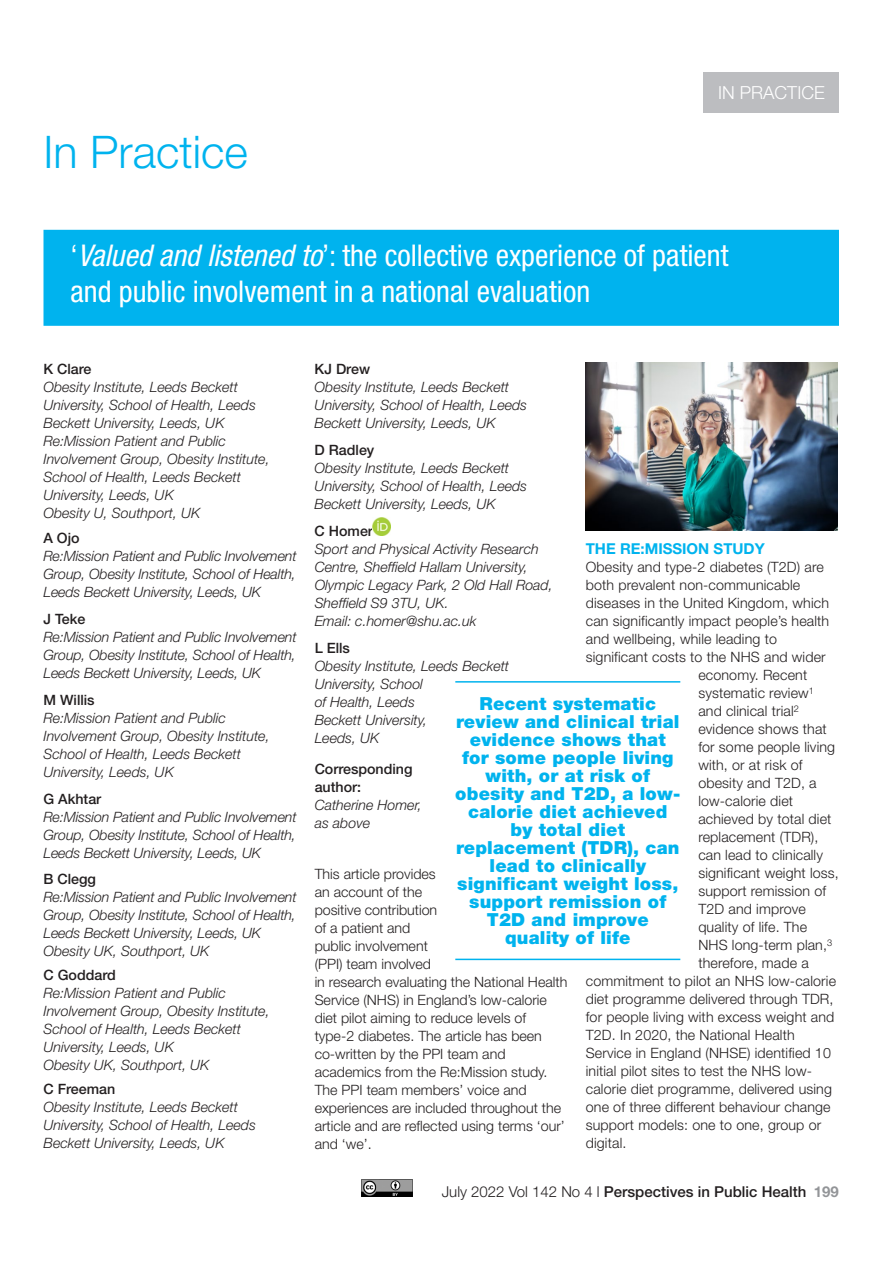
<style>
.page{position:relative;width:893px;height:1263px;background:#fff}
.page>*{position:absolute;margin:0;border:0;box-sizing:border-box;transform-origin:0 0}
.t1{font:300 45px "Helvetica Neue LT Std";color:#00b3ee}
.t2{font:condensed 30px/36px "Helvetica Neue LT Std";color:#fff}
.t3{font:900 18px/18px "Helvetica Neue LT Std";letter-spacing:.01em;color:#00b3ee;text-align:center}
.t4{font:300 18px "Helvetica Neue LT Std";color:#fff}
.t5{font:500 15px "Helvetica Neue LT Std";color:#231f20}
.t6{font:700 15px "Helvetica Neue LT Std";color:#00b3ee}
.t7{font:italic 300 14.25px/18px "Helvetica Neue LT Std";color:#231f20}
.t8{font:300 14.25px/18px "Helvetica Neue LT Std";letter-spacing:.01em;color:#231f20}
.t9{font:500 14.25px/18px "Helvetica Neue LT Std";color:#231f20}
.s1{font-style:italic}
.s2{font-weight:300}
.s3{font-weight:700;color:#939598}
</style>
<div class="page">
<img style="left:362px;top:1179px;width:51px;height:17px">
<div style="left:704px;top:72px;width:135px;height:41px;background:#bcbdc0"></div>
<div style="left:43px;top:230px;width:796px;height:96px;background:#00b3ee"></div>
<img style="left:373px;top:518px;width:18px;height:18px">
<hr style="left:455px;top:681px;width:225px;height:2px;background:#00b3ee">
<hr style="left:455px;top:959px;width:225px;height:1px;background:#00b3ee">
<img style="left:586px;top:363px;width:252px;height:167px">
<h1 class="t1" style="left:44px;top:125px;width:206px">In Practice</h1>
<p class="t4" style="left:718px;top:81px;width:108px">In Practice</p>
<h2 class="t2" style="left:70px;top:237px;width:660px">‘<span class="s1">Valued and listened to</span>’: the collective experience of patient and public involvement in a national evaluation</h2>
<p class="t9" style="left:43px;top:360px;width:50px">K Clare</p>
<p class="t7" style="left:43px;top:378px;width:228px">Obesity Institute, Leeds Beckett<br>University, School of Health, Leeds<br>Beckett University, Leeds, UK<br>Re:Mission Patient and Public<br>Involvement Group, Obesity Institute,<br>School of Health, Leeds Beckett<br>University, Leeds, UK<br>Obesity U, Southport, UK</p>
<p class="t9" style="left:43px;top:529px;width:38px">A Ojo</p>
<p class="t7" style="left:43px;top:547px;width:255px;text-align:justify">Re:Mission Patient and Public Involvement Group, Obesity Institute, School of Health, Leeds Beckett University, Leeds, UK</p>
<p class="t9" style="left:43px;top:610px;width:43px">J Teke</p>
<p class="t7" style="left:43px;top:628px;width:255px;text-align:justify">Re:Mission Patient and Public Involvement Group, Obesity Institute, School of Health, Leeds Beckett University, Leeds, UK</p>
<p class="t9" style="left:43px;top:691px;width:53px">M Willis</p>
<p class="t7" style="left:43px;top:709px;width:228px">Re:Mission Patient and Public<br>Involvement Group, Obesity Institute,<br>School of Health, Leeds Beckett<br>University, Leeds, UK</p>
<p class="t9" style="left:43px;top:790px;width:59px">G Akhtar</p>
<p class="t7" style="left:43px;top:808px;width:255px;text-align:justify">Re:Mission Patient and Public Involvement Group, Obesity Institute, School of Health, Leeds Beckett University, Leeds, UK</p>
<p class="t9" style="left:43px;top:870px;width:54px">B Clegg</p>
<p class="t7" style="left:43px;top:887px;width:255px">Re:Mission Patient and Public Involvement Group, Obesity Institute, School of Health, Leeds Beckett University, Leeds, UK Obesity UK, Southport, UK</p>
<p class="t9" style="left:43px;top:965px;width:74px">C Goddard</p>
<p class="t7" style="left:43px;top:983px;width:228px">Re:Mission Patient and Public<br>Involvement Group, Obesity Institute,<br>School of Health, Leeds Beckett<br>University, Leeds, UK<br>Obesity UK, Southport, UK</p>
<p class="t9" style="left:43px;top:1079px;width:73px">C Freeman</p>
<p class="t7" style="left:43px;top:1097px;width:214px">Obesity Institute, Leeds Beckett<br>University, School of Health, Leeds<br>Beckett University, Leeds, UK</p>
<p class="t9" style="left:315px;top:359px;width:57px">KJ Drew</p>
<p class="t7" style="left:315px;top:377px;width:214px">Obesity Institute, Leeds Beckett<br>University, School of Health, Leeds<br>Beckett University, Leeds, UK</p>
<p class="t9" style="left:315px;top:440px;width:61px">D Radley</p>
<p class="t7" style="left:315px;top:458px;width:214px">Obesity Institute, Leeds Beckett<br>University, School of Health, Leeds<br>Beckett University, Leeds, UK</p>
<p class="t9" style="left:315px;top:521px;width:60px">C Homer</p>
<p class="t7" style="left:315px;top:540px;width:240px">Sport and Physical Activity Research<br>Centre, Sheffield Hallam University,<br>Olympic Legacy Park, 2 Old Hall Road,<br>Sheffield S9 3TU, UK.<br>Email: c.homer@shu.ac.uk</p>
<p class="t9" style="left:315px;top:639px;width:37px">L Ells</p>
<p class="t7" style="left:315px;top:657px;width:196px">Obesity Institute, Leeds Beckett<br>University, School<br>of Health, Leeds<br>Beckett University,<br>Leeds, UK</p>
<p class="t9" style="left:315px;top:759px;width:99px">Corresponding author:</p>
<p class="t7" style="left:315px;top:795px;width:109px">Catherine Homer, as above</p>
<p class="t6" style="left:586px;top:539px;width:180px">THE RE:MISSION STUDY</p>
<p class="t8" style="left:586px;top:557px;width:239px">Obesity and type-2 diabetes (T2D) are</p>
<p class="t8" style="left:586px;top:575px;width:216px">both prevalent non-communicable</p>
<p class="t8" style="left:586px;top:593px;width:245px">diseases in the United Kingdom, which</p>
<p class="t8" style="left:586px;top:611px;width:245px">can significantly impact people’s health</p>
<p class="t8" style="left:586px;top:629px;width:193px">and wellbeing, while leading to</p>
<p class="t8" style="left:586px;top:647px;width:241px">significant costs to the NHS and wider</p>
<p class="t8" style="left:698px;top:665px;width:110px">economy. Recent</p>
<p class="t8" style="left:698px;top:683px;width:117px">systematic review<sup>1</sup></p>
<p class="t8" style="left:698px;top:701px;width:102px">and clinical trial<sup>2</sup></p>
<p class="t8" style="left:698px;top:719px;width:130px">evidence shows that</p>
<p class="t8" style="left:698px;top:737px;width:138px">for some people living</p>
<p class="t8" style="left:698px;top:755px;width:106px">with, or at risk of</p>
<p class="t8" style="left:698px;top:773px;width:120px">obesity and T2D, a</p>
<p class="t8" style="left:698px;top:791px;width:96px">low-calorie diet</p>
<p class="t8" style="left:698px;top:809px;width:135px">achieved by total diet</p>
<p class="t8" style="left:698px;top:827px;width:122px">replacement (TDR),</p>
<p class="t8" style="left:698px;top:845px;width:126px">can lead to clinically</p>
<p class="t8" style="left:698px;top:863px;width:142px">significant weight loss,</p>
<p class="t8" style="left:698px;top:881px;width:129px">support remission of</p>
<p class="t8" style="left:698px;top:899px;width:109px">T2D and improve</p>
<p class="t8" style="left:698px;top:917px;width:110px">quality of life. The</p>
<p class="t8" style="left:698px;top:935px;width:136px">NHS long-term plan,<sup>3</sup></p>
<p class="t8" style="left:698px;top:953px;width:112px">therefore, made a</p>
<p class="t8" style="left:586px;top:971px;width:252px">commitment to pilot an NHS low-calorie</p>
<p class="t8" style="left:586px;top:989px;width:249px">diet programme delivered through TDR,</p>
<p class="t8" style="left:586px;top:1007px;width:250px">for people living with excess weight and</p>
<p class="t8" style="left:586px;top:1025px;width:210px">T2D. In 2020, the National Health</p>
<p class="t8" style="left:586px;top:1043px;width:247px">Service in England (NHSE) identified 10</p>
<p class="t8" style="left:586px;top:1061px;width:228px">initial pilot sites to test the NHS low-</p>
<p class="t8" style="left:586px;top:1079px;width:248px">calorie diet programme, delivered using</p>
<p class="t8" style="left:586px;top:1097px;width:246px">one of three different behaviour change</p>
<p class="t8" style="left:586px;top:1115px;width:237px">support models: one to one, group or</p>
<p class="t8" style="left:586px;top:1133px;width:42px">digital.</p>
<p class="t3" style="left:455px;top:694px;width:226px">Recent systematic review and clinical trial evidence shows that for some people living with, or at risk of obesity and T2D, a low&shy;calorie diet achieved by total diet replacement (TDR), can lead to clinically significant weight loss, support remission of<br>T2D and improve quality of life</p>
<p class="t8" style="left:315px;top:864px;width:254px">This article provides<br>an account of the<br>positive contribution<br>of a patient and<br>public involvement<br>(PPI) team involved<br>in research evaluating the National Health<br>Service (NHS) in England’s low-calorie diet pilot aiming to reduce levels of type-2 diabetes. The article has been co-written by the PPI team and academics from the Re:Mission study.<br>The PPI team members’ voice and experiences are included throughout the article and are reflected using terms ‘our’ and ‘we’.</p>
<p class="t5" style="left:442px;top:1183px;width:399px"><span class="s2">July 2022 Vol 142 No 4 l</span> Perspectives in Public Health <span class="s3">199</span></p>
</div>
